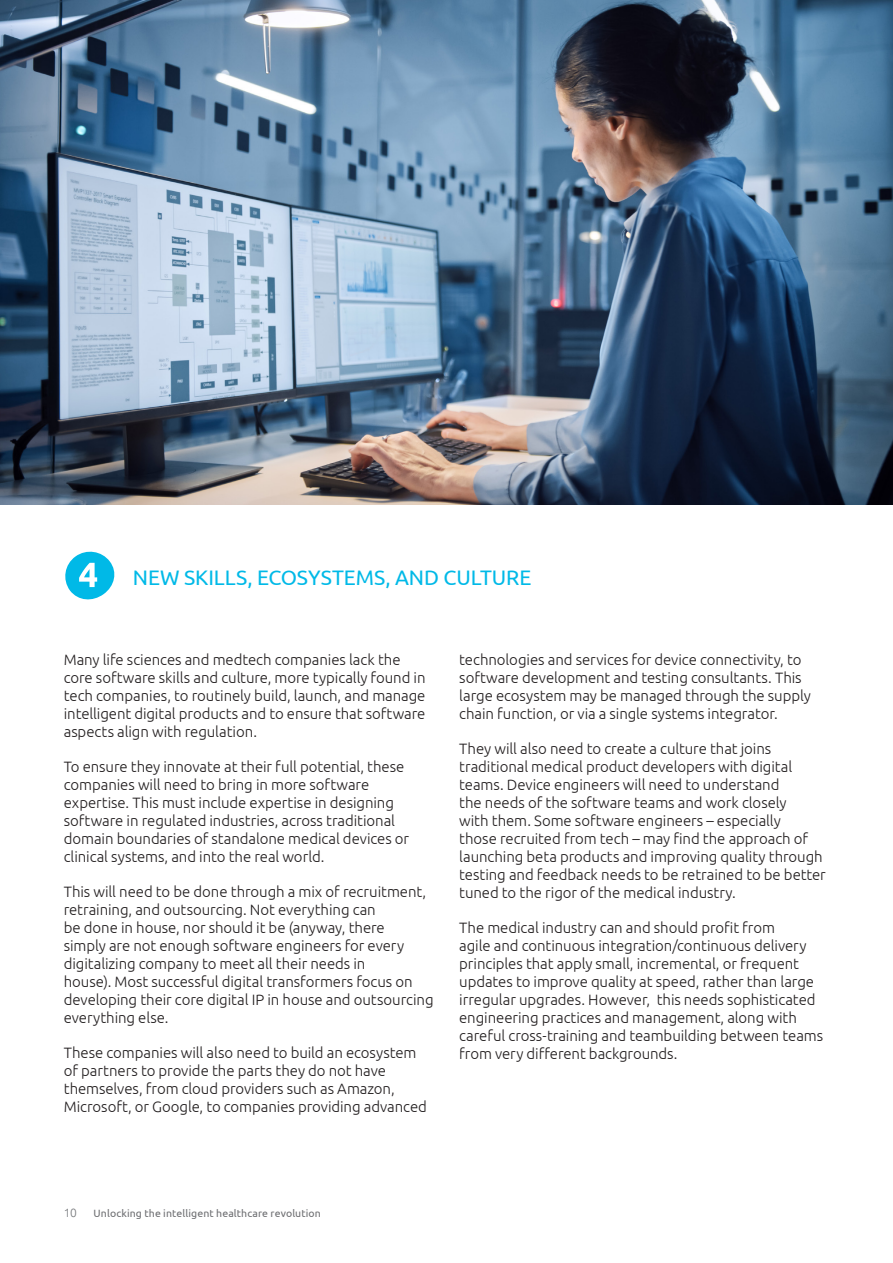
<style>
.page{position:relative;width:893px;height:1263px;background:#fff}
.page>*{position:absolute;margin:0;border:0;box-sizing:border-box;transform-origin:0 0}
.chapter-intro{font:21px "Ubuntu";letter-spacing:-.005em;color:#00b9e7}
.text{font:300 15px/18px "Ubuntu";letter-spacing:-.005em;color:#231f20}
.t1{font:300 12px "Ubuntu";color:#76787b}
.t2{font:10.5px "Ubuntu";letter-spacing:.01em;color:#6c6d70}
</style>
<div class="page">
<img style="left:0;top:0;width:893px;height:505px">
<svg style="left:65px;top:551px;width:50px;height:49px"></svg>
<p class="chapter-intro" style="left:133px;top:564px;width:400px">NEW SKILLS, ECOSYSTEMS, AND CULTURE</p>
<p class="text" style="left:64px;top:650px;width:363px">Many life sciences and medtech companies lack the core software skills and culture, more typically found in tech companies, to routinely build, launch, and manage intelligent digital products and to ensure that software aspects align with regulation.</p>
<p class="text" style="left:64px;top:757px;width:347px">To ensure they innovate at their full potential, these companies will need to bring in more software expertise. This must include expertise in designing software in regulated industries, across traditional domain boundaries of standalone medical devices or clinical systems, and into the real world.</p>
<p class="text" style="left:64px;top:882px;width:371px">This will need to be done through a mix of recruitment, retraining, and outsourcing. Not everything can<br>be done in house, nor should it be (anyway, there<br>simply are not enough software engineers for every digitalizing company to meet all their needs in<br>house). Most successful digital transformers focus on developing their core digital IP in house and outsourcing everything else.</p>
<p class="text" style="left:64px;top:1043px;width:365px">These companies will also need to build an ecosystem of partners to provide the parts they do not have themselves, from cloud providers such as Amazon, Microsoft, or Google, to companies providing advanced</p>
<p class="text" style="left:459px;top:650px;width:353px">technologies and services for device connectivity, to software development and testing consultants. This large ecosystem may be managed through the supply chain function, or via a single systems integrator.</p>
<p class="text" style="left:459px;top:739px;width:368px">They will also need to create a culture that joins traditional medical product developers with digital teams. Device engineers will need to understand<br>the needs of the software teams and work closely<br>with them. Some software engineers – especially<br>those recruited from tech – may find the approach of launching beta products and improving quality through testing and feedback needs to be retrained to be better tuned to the rigor of the medical industry.</p>
<p class="text" style="left:459px;top:918px;width:365px">The medical industry can and should profit from<br>agile and continuous integration/continuous delivery principles that apply small, incremental, or frequent updates to improve quality at speed, rather than large irregular upgrades. However, this needs sophisticated engineering practices and management, along with careful cross-training and teambuilding between teams from very different backgrounds.</p>
<p class="t1" style="left:64px;top:1205px;width:15px">10</p>
<p class="t2" style="left:94px;top:1207px;width:229px">Unlocking the intelligent healthcare revolution</p>
</div>
